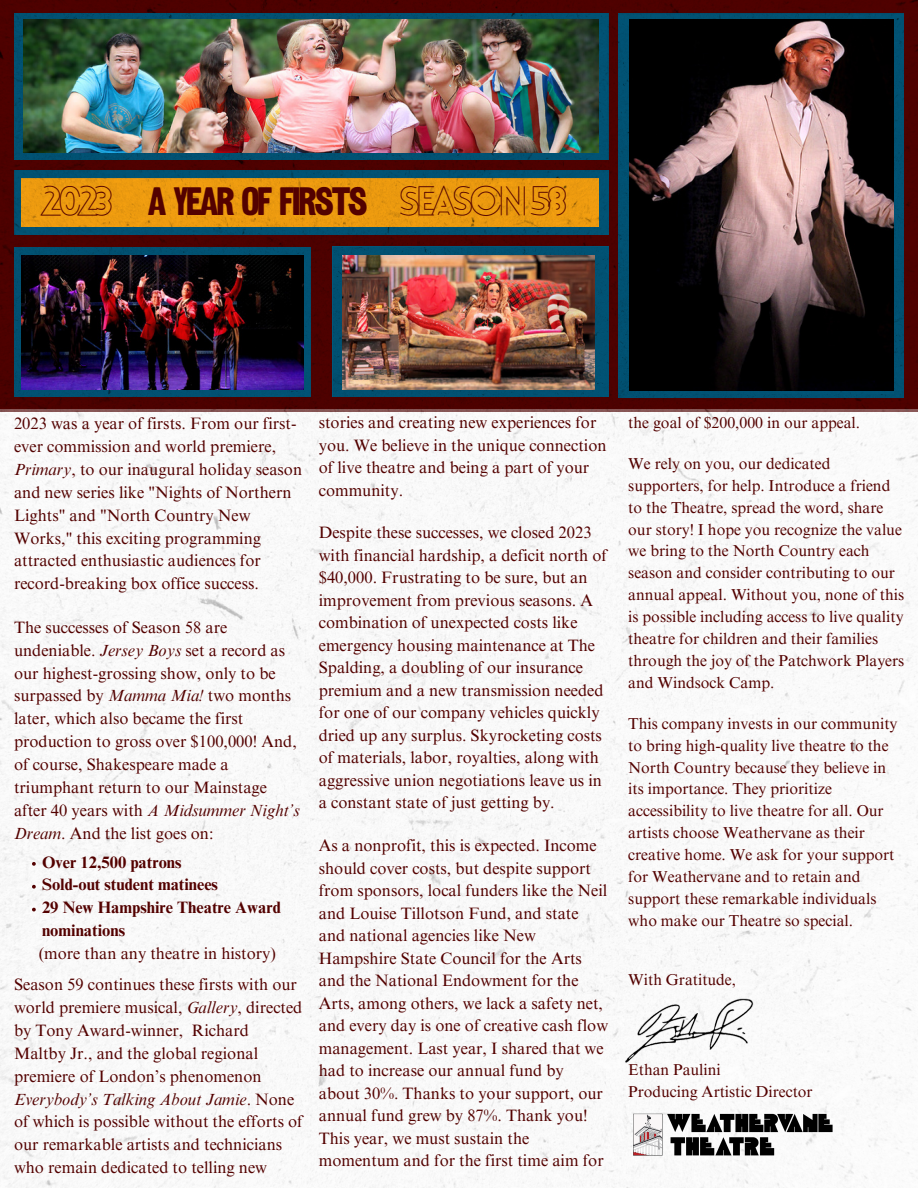
<style>
.page{position:relative;width:918px;height:1188px;background:#fff}
.page>*{position:absolute;margin:0;border:0;box-sizing:border-box;transform-origin:0 0}
.t1{font:39.6px "Railroad Gothic CC";letter-spacing:-.07em;color:#530100}
.t2{font:300 39.6px "Lovelo Line";letter-spacing:-.125em;color:#530100}
.t3{font:16.5px/22.5px "Times NRMT Pro";color:#530100}
.t4{font:700 16.5px/23px "Times NRMT Pro";color:#530100}
.t5{font:15.75px/21.9px "Times NRMT Pro";color:#530100}
.s1{font-style:italic}
</style>
<div class="page">
<img style="left:0;top:0;width:918px;height:409px">
<img style="left:333px;top:247px;width:276px;height:150px">
<img style="left:619px;top:14px;width:284px;height:383px">
<div style="left:14px;top:14px;width:594px;height:146px;background:#015172"></div>
<img style="left:24px;top:19px;width:574px;height:134px">
<img style="left:14px;top:247px;width:297px;height:150px">
<img style="left:22px;top:256px;width:282px;height:133px">
<img style="left:342px;top:256px;width:253px;height:133px">
<div style="left:14px;top:171px;width:594px;height:64px;background:#015273"></div>
<img style="left:22px;top:178px;width:577px;height:49px">
<img style="left:630px;top:19px;width:263px;height:372px">
<img style="left:0;top:409px;width:918px;height:779px">
<img style="left:630px;top:1111px;width:209px;height:47px">
<svg style="left:32px;top:862px;width:4px;height:4px"></svg>
<svg style="left:32px;top:885px;width:4px;height:4px"></svg>
<svg style="left:32px;top:908px;width:4px;height:3px"></svg>
<img style="left:608px;top:983px;width:173px;height:94px">
<p class="t2" style="left:41px;top:186px;width:74px">2023</p>
<p class="t1" style="left:148px;top:174px;width:222px">A YEAR OF FIRSTS</p>
<p class="t2" style="left:399px;top:185px;width:171px">SEASON 58</p>
<p class="t3" style="left:14px;top:414px;width:290px;line-height:23px">2023 was a year of firsts. From our first&shy;ever commission and world premiere, <span class="s1">Primary</span>, to our inaugural holiday season and new series like "Nights of Northern Lights" and "North Country New Works," this exciting programming attracted enthusiastic audiences for record-breaking box office success.</p>
<p class="t3" style="left:14px;top:618px;width:287px;line-height:23px">The successes of Season 58 are undeniable. <span class="s1">Jersey Boys</span> set a record as our highest-grossing show, only to be surpassed by <span class="s1">Mamma Mia!</span> two months later, which also became the first production to gross over $100,000! And, of course, Shakespeare made a triumphant return to our Mainstage after 40 years with <span class="s1">A Midsummer Night’s Dream</span>. And the list goes on:</p>
<p class="t4" style="left:42px;top:853px;width:141px">Over 12,500 patrons</p>
<p class="t4" style="left:42px;top:875px;width:177px">Sold-out student matinees</p>
<p class="t4" style="left:42px;top:898px;width:240px">29 New Hampshire Theatre Award nominations</p>
<p class="t3" style="left:39px;top:944px;width:239px">(more than any theatre in history)</p>
<p class="t3" style="left:14px;top:975px;width:290px;line-height:23px">Season 59 continues these firsts with our world premiere musical, <span class="s1">Gallery</span>, directed by Tony Award-winner, Richard Maltby Jr., and the global regional premiere of London’s phenomenon <span class="s1">Everybody’s Talking About Jamie</span>. None of which is possible without the efforts of our remarkable artists and technicians who remain dedicated to telling new</p>
<p class="t3" style="left:319px;top:413px;width:289px">stories and creating new experiences for you. We believe in the unique connection of live theatre and being a part of your community.</p>
<p class="t3" style="left:319px;top:523px;width:290px">Despite these successes, we closed 2023 with financial hardship, a deficit north of $40,000. Frustrating to be sure, but an improvement from previous seasons. A combination of unexpected costs like emergency housing maintenance at The Spalding, a doubling of our insurance premium and a new transmission needed for one of our company vehicles quickly dried up any surplus. Skyrocketing costs of materials, labor, royalties, along with aggressive union negotiations leave us in a constant state of just getting by.</p>
<p class="t3" style="left:319px;top:836px;width:291px">As a nonprofit, this is expected. Income should cover costs, but despite support from sponsors, local funders like the Neil and Louise Tillotson Fund, and state and national agencies like New Hampshire State Council for the Arts and the National Endowment for the Arts, among others, we lack a safety net, and every day is one of creative cash flow management. Last year, I shared that we had to increase our annual fund by about 30%. Thanks to your support, our annual fund grew by 87%. Thank you!<br>This year, we must sustain the momentum and for the first time aim for</p>
<p class="t5" style="left:628px;top:413px;width:233px">the goal of $200,000 in our appeal.</p>
<p class="t5" style="left:628px;top:455px;width:278px">We rely on you, our dedicated supporters, for help. Introduce a friend to the Theatre, spread the word, share our story! I hope you recognize the value we bring to the North Country each season and consider contributing to our annual appeal. Without you, none of this is possible including access to live quality theatre for children and their families through the joy of the Patchwork Players and Windsock Camp.</p>
<p class="t5" style="left:628px;top:714px;width:271px">This company invests in our community to bring high-quality live theatre to the North Country because they believe in its importance. They prioritize accessibility to live theatre for all. Our artists choose Weathervane as their creative home. We ask for your support for Weathervane and to retain and support these remarkable individuals who make our Theatre so special.</p>
<p class="t5" style="left:628px;top:971px;width:109px">With Gratitude,</p>
<p class="t5" style="left:628px;top:1061px;width:94px">Ethan Paulini</p>
<p class="t5" style="left:628px;top:1083px;width:186px">Producing Artistic Director</p>
</div>
